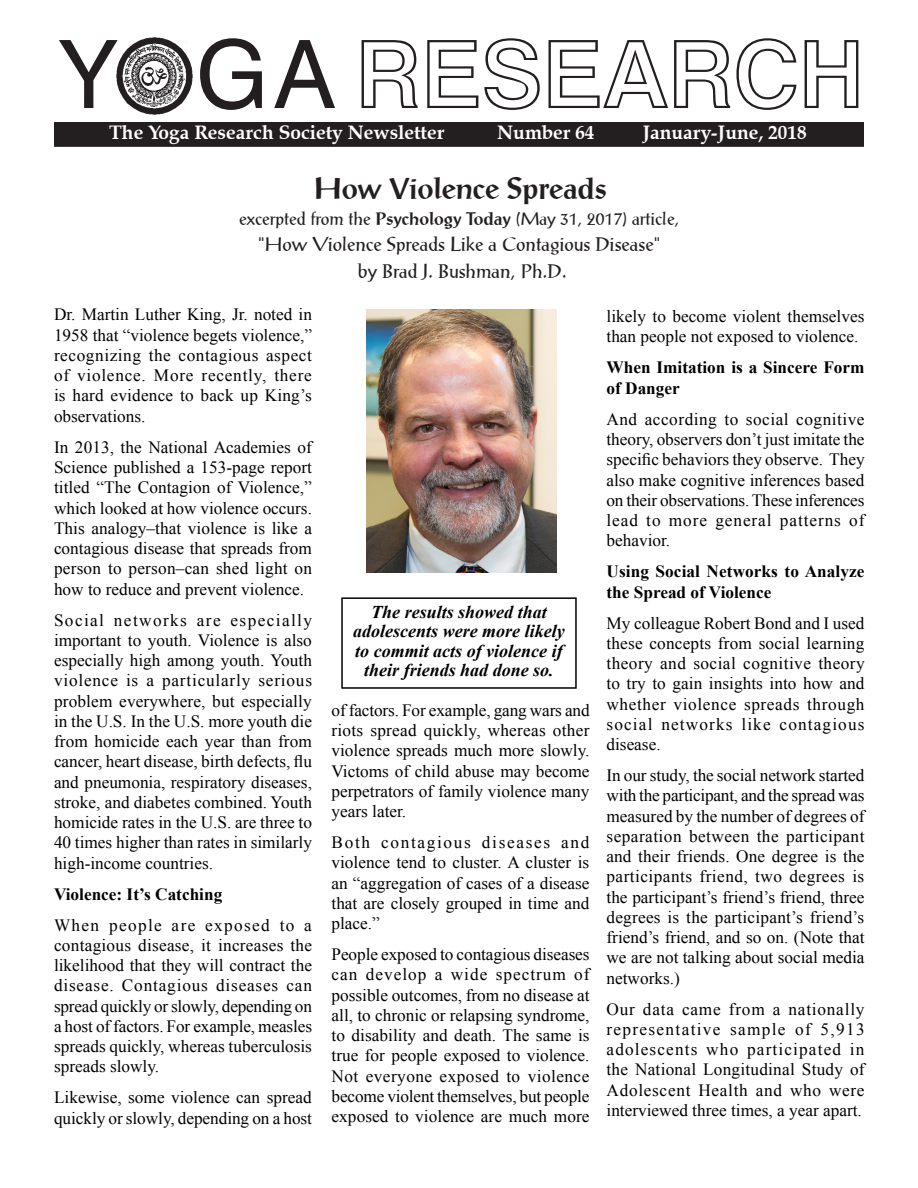
<style>
.page{position:relative;width:918px;height:1188px;background:#fff}
.page>*{position:absolute;margin:0;border:0;box-sizing:border-box;transform-origin:0 0}
.Masthead{font:94.5px "Swiss 721 BT Bold Outline";letter-spacing:-.02em;color:#231f20}
.Headline{font:700 30px "My Prose Bold 9";color:#231f20}
.Headline-2{font:19.5px/27px "My Prose Norm 3";color:#231f20;text-align:center}
.Mastsubhead{font:700 19.5px "Zapf Calligraphic 801 BT";color:#fff}
.t1{font:italic 700 18px/19.5px "Times New Roman";color:#000;text-align:center}
.Headline-3{font:18px "My Prose Norm 3";color:#231f20}
.t2{font:17.25px/20.2px "Times New Roman";color:#000;text-align:justify}
.t3{font:700 17.25px/20.2px "Times New Roman";color:#000}
.s1{font-family:"Swiss 721 BT"}
.s2{font-family:"My Prose Bold 9";font-weight:700}
</style>
<div class="page">
<div style="left:55px;top:123px;width:808px;height:23px;background:#231f20"></div>
<div style="left:54px;top:122px;width:810px;height:25px;border:2px solid #231f20"></div>
<div style="left:341px;top:597px;width:236px;height:92px;border:2px solid #000"></div>
<img style="left:116px;top:38px;width:77px;height:76px">
<img style="left:367px;top:309px;width:189px;height:264px">
<p class="Masthead" style="left:60px;top:18px;width:807px"><span class="s1">Y GA</span> RESEARCH</p>
<p class="Mastsubhead" style="left:109px;top:121px;width:337px">The Yoga Research Society Newsletter</p>
<p class="Mastsubhead" style="left:497px;top:121px;width:99px">Number 64</p>
<p class="Mastsubhead" style="left:643px;top:121px;width:166px">January-June, 2018</p>
<p class="Headline" style="left:314px;top:170px;width:294px">How Violence Spreads</p>
<p class="Headline-3" style="left:239px;top:208px;width:442px">excerpted from the <span class="s2">Psychology Today</span> (May 31, 2017) article,</p>
<p class="Headline-2" style="left:258px;top:231px;width:403px">"How Violence Spreads Like a Contagious Disease" by Brad J. Bushman, Ph.D.</p>
<p class="t2" style="left:54px;top:304px;width:260px">Dr. Martin Luther King, Jr. noted in 1958 that “violence begets violence,” recognizing the contagious aspect of violence. More recently, there is hard evidence to back up King’s observations.</p>
<p class="t2" style="left:54px;top:437px;width:260px">In 2013, the National Academies of Science published a 153-page report titled “The Contagion of Violence,” which looked at how violence occurs.<br>This analogy–that violence is like a contagious disease that spreads from person to person–can shed light on how to reduce and prevent violence.</p>
<p class="t2" style="left:54px;top:609px;width:260px">Social networks are especially important to youth. Violence is also especially high among youth. Youth violence is a particularly serious problem everywhere, but especially in the U.S. In the U.S. more youth die from homicide each year than from cancer, heart disease, birth defects, flu and pneumonia, respiratory diseases, stroke, and diabetes combined. Youth homicide rates in the U.S. are three to 40 times higher than rates in similarly high-income countries.</p>
<p class="t3" style="left:54px;top:883px;width:170px">Violence: It’s Catching</p>
<p class="t2" style="left:54px;top:915px;width:260px">When people are exposed to a contagious disease, it increases the likelihood that they will contract the disease. Contagious diseases can spread quickly or slowly, depending on a host of factors. For example, measles spreads quickly, whereas tuberculosis spreads slowly.</p>
<p class="t2" style="left:54px;top:1087px;width:260px">Likewise, some violence can spread quickly or slowly, depending on a host</p>
<p class="t2" style="left:607px;top:306px;width:259px">likely to become violent themselves than people not exposed to violence.</p>
<p class="t3" style="left:607px;top:357px;width:260px">When Imitation is a Sincere Form of Danger</p>
<p class="t2" style="left:607px;top:409px;width:260px">And according to social cognitive theory, observers don’t just imitate the specific behaviors they observe. They also make cognitive inferences based on their observations. These inferences lead to more general patterns of behavior.</p>
<p class="t3" style="left:607px;top:561px;width:260px">Using Social Networks to Analyze the Spread of Violence</p>
<p class="t2" style="left:607px;top:612px;width:260px">My colleague Robert Bond and I used these concepts from social learning theory and social cognitive theory to try to gain insights into how and whether violence spreads through social networks like contagious disease.</p>
<p class="t2" style="left:607px;top:765px;width:260px">In our study, the social network started with the participant, and the spread was measured by the number of degrees of separation between the participant and their friends. One degree is the participants friend, two degrees is the participant’s friend’s friend, three degrees is the participant’s friend’s friend’s friend, and so on. (Note that we are not talking about social media networks.)</p>
<p class="t2" style="left:607px;top:999px;width:260px">Our data came from a nationally representative sample of 5,913 adolescents who participated in the National Longitudinal Study of Adolescent Health and who were interviewed three times, a year apart.</p>
<p class="t1" style="left:353px;top:601px;width:213px">The results showed that adolescents were more likely to commit acts of violence if their friends had done so.</p>
<p class="t2" style="left:332px;top:700px;width:260px">of factors. For example, gang wars and riots spread quickly, whereas other violence spreads much more slowly.<br>Victoms of child abuse may become perpetrators of family violence many years later.</p>
<p class="t2" style="left:332px;top:832px;width:260px">Both contagious diseases and violence tend to cluster. A cluster is an “aggregation of cases of a disease that are closely grouped in time and place.”</p>
<p class="t2" style="left:332px;top:944px;width:260px">People exposed to contagious diseases can develop a wide spectrum of possible outcomes, from no disease at all, to chronic or relapsing syndrome, to disability and death. The same is true for people exposed to violence.<br>Not everyone exposed to violence become violent themselves, but people exposed to violence are much more</p>
</div>
